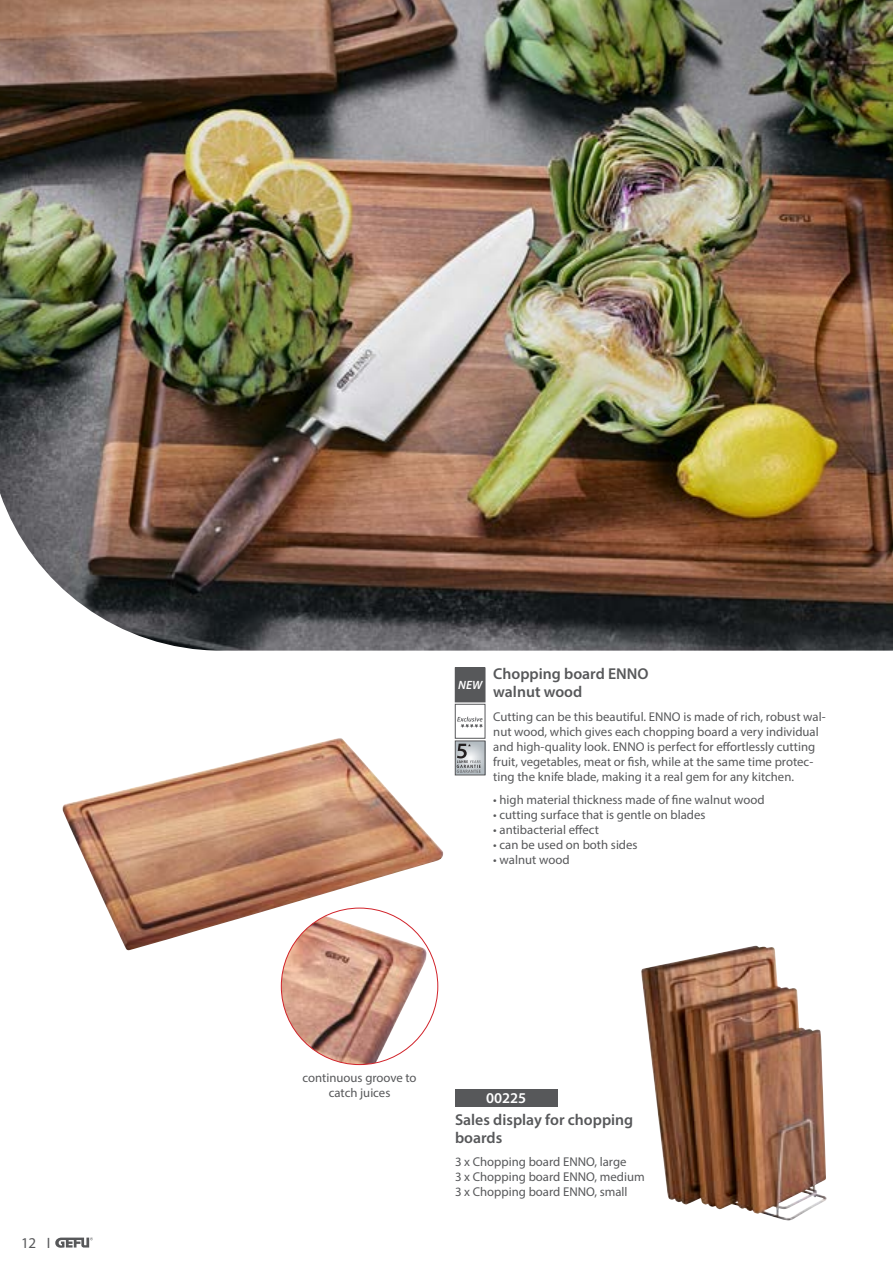
<style>
.page{position:relative;width:893px;height:1263px;background:#fff}
.page>*{position:absolute;margin:0;border:0;box-sizing:border-box;transform-origin:0 0}
.t1{font:600 15.75px/18px "Myriad Pro";color:#57585a}
.t2{font:600 15px "Myriad Pro";letter-spacing:-.005em;color:#fff}
.t3{font:15px "Myriad Pro";color:#57585a}
.t4{font:12.75px/15px "Myriad Pro";color:#57585a}
.t5{font:italic 600 12px "Myriad Pro";color:#fff}
</style>
<div class="page">
<img style="left:0;top:0;width:893px;height:651px">
<img style="left:281px;top:950px;width:146px;height:114px">
<img style="left:641px;top:946px;width:186px;height:274px">
<img style="left:62px;top:738px;width:382px;height:212px">
<div style="left:455px;top:668px;width:30px;height:34px;background:#57585a"></div>
<img style="left:457px;top:743px;width:26px;height:30px">
<svg style="left:457px;top:744px;width:24px;height:29px"></svg>
<div style="left:455px;top:741px;width:30px;height:34px;border:1px solid #57585a"></div>
<svg style="left:457px;top:717px;width:26px;height:11px"></svg>
<div style="left:455px;top:704px;width:30px;height:34px;border:1px solid #57585a"></div>
<div style="left:455px;top:1090px;width:102px;height:17px;background:#57585a"></div>
<svg style="left:55px;top:1237px;width:38px;height:11px"></svg>
<p class="t3" style="left:21px;top:1233px;width:31px">12 I</p>
<p class="t5" style="left:458px;top:678px;width:26px">NEW</p>
<p class="t1" style="left:493px;top:665px;width:157px">Chopping board ENNO walnut wood</p>
<p class="t4" style="left:493px;top:709px;width:334px">Cutting can be this beautiful. ENNO is made of rich, robust wal&shy;nut wood, which gives each chopping board a very individual and high-quality look. ENNO is perfect for effortlessly cutting fruit, vegetables, meat or fish, while at the same time protec&shy;ting the knife blade, making it a real gem for any kitchen.</p>
<p class="t4" style="left:493px;top:792px;width:273px">• high material thickness made of fine walnut wood</p>
<p class="t4" style="left:493px;top:807px;width:214px">• cutting surface that is gentle on blades</p>
<p class="t4" style="left:493px;top:822px;width:107px">• antibacterial effect</p>
<p class="t4" style="left:493px;top:837px;width:146px">• can be used on both sides</p>
<p class="t4" style="left:493px;top:852px;width:78px">• walnut wood</p>
<p class="t4" style="left:303px;top:1070px;width:115px;text-align:center">continuous groove to catch juices</p>
<p class="t2" style="left:486px;top:1088px;width:42px">00225</p>
<p class="t1" style="left:455px;top:1110px;width:180px">Sales display for chopping boards</p>
<p class="t4" style="left:455px;top:1154px;width:191px">3 x Chopping board ENNO, large<br>3 x Chopping board ENNO, medium<br>3 x Chopping board ENNO, small</p>
</div>
